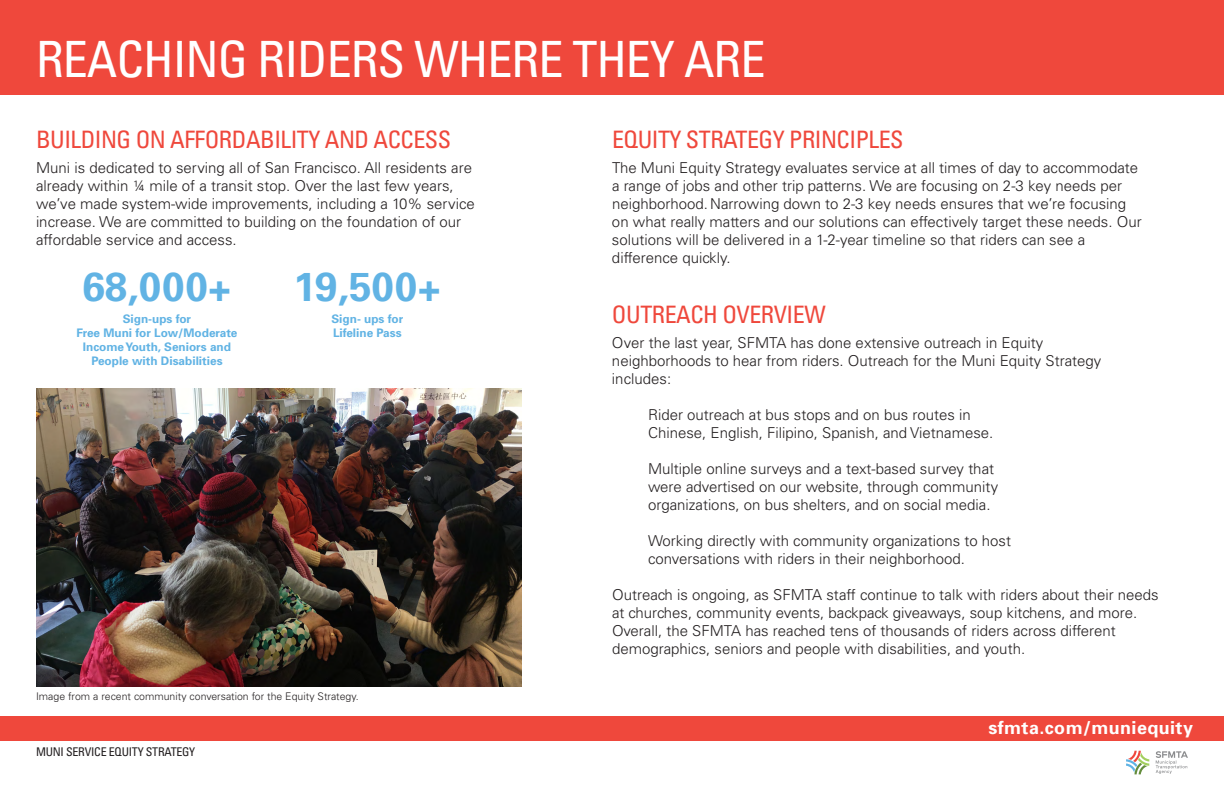
<style>
.page{position:relative;width:1224px;height:792px;background:#fff}
.page>*{position:absolute;margin:0;border:0;box-sizing:border-box;transform-origin:0 0}
.t1{font:condensed 50px "Univers";letter-spacing:-.02em;color:#fff}
.t2{font:700 40.5px "Univers";letter-spacing:.01em;color:#61b3e4}
.t3{font:condensed 24px "Univers";letter-spacing:-.02em;color:#ef483c}
.t4{font:700 17.9px "Univers";letter-spacing:.025em;color:#fff}
.t5{font:300 15px/18px "Univers";color:#231f20}
.t6{font:condensed 12px "Univers";letter-spacing:-.02em;color:#231f20}
.t7{font:700 11.8px/14.2px "Univers";color:#61b3e4;text-align:center}
.t8{font:300 10.5px "Univers";color:#231f20}
</style>
<div class="page">
<img style="left:36px;top:388px;width:486px;height:298px">
<svg style="left:1156px;top:751px;width:32px;height:23px"></svg>
<svg style="left:1126px;top:751px;width:23px;height:23px"></svg>
<div style="left:0;top:716px;width:1224px;height:25px;background:#ef483c"></div>
<div style="left:0;top:0;width:1224px;height:95px;background:#ef483c"></div>
<p class="t1" style="left:36px;top:27px;width:731px">REACHING RIDERS WHERE THEY ARE</p>
<p class="t3" style="left:36px;top:124px;width:417px">BUILDING ON AFFORDABILITY AND ACCESS</p>
<p class="t5" style="left:36px;top:159px;width:440px">Muni is dedicated to serving all of San Francisco. All residents are already within ¼ mile of a transit stop. Over the last few years, we’ve made system-wide improvements, including a 10% service increase. We are committed to building on the foundation of our affordable service and access.</p>
<p class="t2" style="left:82px;top:263px;width:151px">68,000+</p>
<p class="t7" style="left:123px;top:312px;width:70px">Sign-ups for</p>
<p class="t7" style="left:76px;top:326px;width:162px">Free Muni for Low/Moderate<br>Income Youth, Seniors and<br>People with Disabilities</p>
<p class="t2" style="left:294px;top:263px;width:149px">19,500+</p>
<p class="t7" style="left:331px;top:312px;width:73px">Sign- ups for</p>
<p class="t7" style="left:333px;top:326px;width:70px">Lifeline Pass</p>
<p class="t8" style="left:36px;top:689px;width:324px">Image from a recent community conversation for the Equity Strategy.</p>
<p class="t6" style="left:36px;top:744px;width:161px">MUNI SERVICE EQUITY STRATEGY</p>
<p class="t3" style="left:612px;top:124px;width:293px">EQUITY STRATEGY PRINCIPLES</p>
<p class="t5" style="left:612px;top:159px;width:531px">The Muni Equity Strategy evaluates service at all times of day to accommodate a range of jobs and other trip patterns. We are focusing on 2-3 key needs per neighborhood. Narrowing down to 2-3 key needs ensures that we’re focusing on what really matters and our solutions can effectively target these needs. Our solutions will be delivered in a 1-2-year timeline so that riders can see a difference quickly.</p>
<p class="t3" style="left:612px;top:299px;width:215px">OUTREACH OVERVIEW</p>
<p class="t5" style="left:612px;top:334px;width:491px">Over the last year, SFMTA has done extensive outreach in Equity neighborhoods to hear from riders. Outreach for the Muni Equity Strategy includes:</p>
<p class="t5" style="left:648px;top:406px;width:324px">Rider outreach at bus stops and on bus routes in</p>
<p class="t5" style="left:648px;top:424px;width:347px">Chinese, English, Filipino, Spanish, and Vietnamese.</p>
<p class="t5" style="left:648px;top:460px;width:348px">Multiple online surveys and a text-based survey that</p>
<p class="t5" style="left:648px;top:478px;width:352px">were advertised on our website, through community</p>
<p class="t5" style="left:648px;top:496px;width:344px">organizations, on bus shelters, and on social media.</p>
<p class="t5" style="left:648px;top:532px;width:365px">Working directly with community organizations to host</p>
<p class="t5" style="left:648px;top:550px;width:319px">conversations with riders in their neighborhood.</p>
<p class="t5" style="left:612px;top:586px;width:548px">Outreach is ongoing, as SFMTA staff continue to talk with riders about their needs at churches, community events, backpack giveaways, soup kitchens, and more.<br>Overall, the SFMTA has reached tens of thousands of riders across different demographics, seniors and people with disabilities, and youth.</p>
<p class="t4" style="left:988px;top:717px;width:206px">sfmta.com/muniequity</p>
</div>
